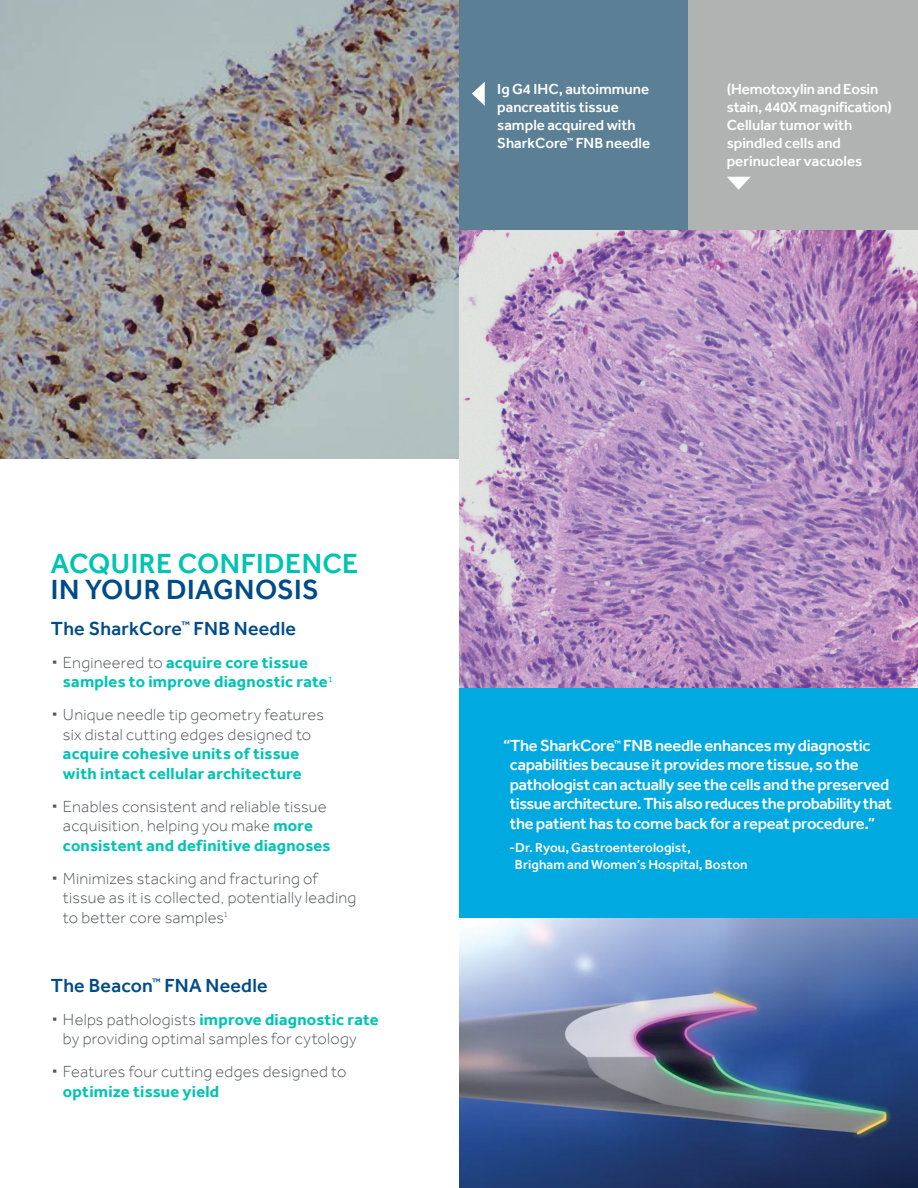
<style>
.page{position:relative;width:918px;height:1188px;background:#fff}
.page>*{position:absolute;margin:0;border:0;box-sizing:border-box;transform-origin:0 0}
.t1{font:500 28.5px "Effra";letter-spacing:.015em;color:#00c4b3}
.t2{font:500 28.5px "Effra";letter-spacing:.015em;color:#004b87}
.t3{font:500 19.5px "Effra";letter-spacing:.01em;color:#004b87}
.t4{font:300 16.5px/19.5px "Effra";letter-spacing:.015em;color:#53565a}
.t5{font:500 16.5px/19.5px "Effra";letter-spacing:-.02em;color:#fff}
.t6{font:700 16.5px/19.5px "Effra";letter-spacing:.015em;color:#00c4b3}
.t7{font:500 15px/18px "Effra";color:#fff}
.t8{font:500 13.5px/16.5px "Effra";letter-spacing:.005em;color:#fff}
.s1{font-weight:400;font-size:33px;color:#53565a}
.s2{font-weight:300;color:#53565a}
.s3{font-weight:400;font-size:33px}
.s4{font-weight:700;color:#00c4b3}
</style>
<div class="page">
<img style="left:459px;top:918px;width:459px;height:270px">
<img style="left:459px;top:230px;width:459px;height:458px">
<img style="left:0;top:0;width:459px;height:459px">
<div style="left:459px;top:0;width:229px;height:230px;background:#5b7f95"></div>
<div style="left:688px;top:0;width:230px;height:230px;background:#b1b3b3"></div>
<div style="left:459px;top:688px;width:459px;height:230px;background:#00a9e0"></div>
<svg style="left:472px;top:82px;width:13px;height:24px"></svg>
<svg style="left:727px;top:177px;width:24px;height:13px"></svg>
<p class="t7" style="left:497px;top:80px;width:154px">Ig G4 IHC, autoimmune pancreatitis tissue sample acquired with<br>SharkCore<sup>™</sup> FNB needle</p>
<p class="t7" style="left:727px;top:80px;width:167px">(Hemotoxylin and Eosin stain, 440X magnification)<br>Cellular tumor with spindled cells and perinuclear vacuoles</p>
<h1 class="t1" style="left:51px;top:547px;width:309px">ACQUIRE CONFIDENCE</h1>
<h1 class="t2" style="left:51px;top:572px;width:270px">IN YOUR DIAGNOSIS</h1>
<p class="t3" style="left:51px;top:616px;width:247px">The SharkCore<sup>™</sup> FNB Needle</p>
<p class="t6" style="left:63px;top:652px;width:271px;text-indent:-12px"><span class="s1">∙</span> <span class="s2">Engineered to</span> acquire core tissue samples to improve diagnostic rate<sup>1</sup></p>
<p class="t4" style="left:51px;top:705px;width:274px;text-align:center"><span class="s3">∙</span> Unique needle tip geometry features six distal cutting edges designed to</p>
<p class="t6" style="left:63px;top:744px;width:240px">acquire cohesive units of tissue with intact cellular architecture</p>
<p class="t4" style="left:63px;top:796px;width:269px;text-indent:-12px"><span class="s3">∙</span> Enables consistent and reliable tissue acquisition, helping you make <span class="s4">more consistent and definitive diagnoses</span></p>
<p class="t4" style="left:63px;top:868px;width:295px;text-indent:-12px"><span class="s3">∙</span> Minimizes stacking and fracturing of tissue as it is collected, potentially leading to better core samples<sup>1</sup></p>
<p class="t3" style="left:51px;top:973px;width:218px">The Beacon<sup>™</sup> FNA Needle</p>
<p class="t4" style="left:63px;top:1009px;width:317px;text-indent:-12px"><span class="s3">∙</span> Helps pathologists <span class="s4">improve diagnostic rate </span>by providing optimal samples for cytology</p>
<p class="t4" style="left:63px;top:1062px;width:285px;text-indent:-12px"><span class="s3">∙</span> Features four cutting edges designed to <span class="s4">optimize tissue yield</span></p>
<p class="t5" style="left:510px;top:736px;width:384px;text-indent:-7px">“The SharkCore<sup>™</sup> FNB needle enhances my diagnostic capabilities because it provides more tissue, so the pathologist can actually see the cells and the preserved tissue architecture. This also reduces the probability that the patient has to come back for a repeat procedure.”</p>
<p class="t8" style="left:515px;top:839px;width:234px;text-indent:-6px">-Dr. Ryou, Gastroenterologist,<br>Brigham and Women’s Hospital, Boston</p>
</div>
